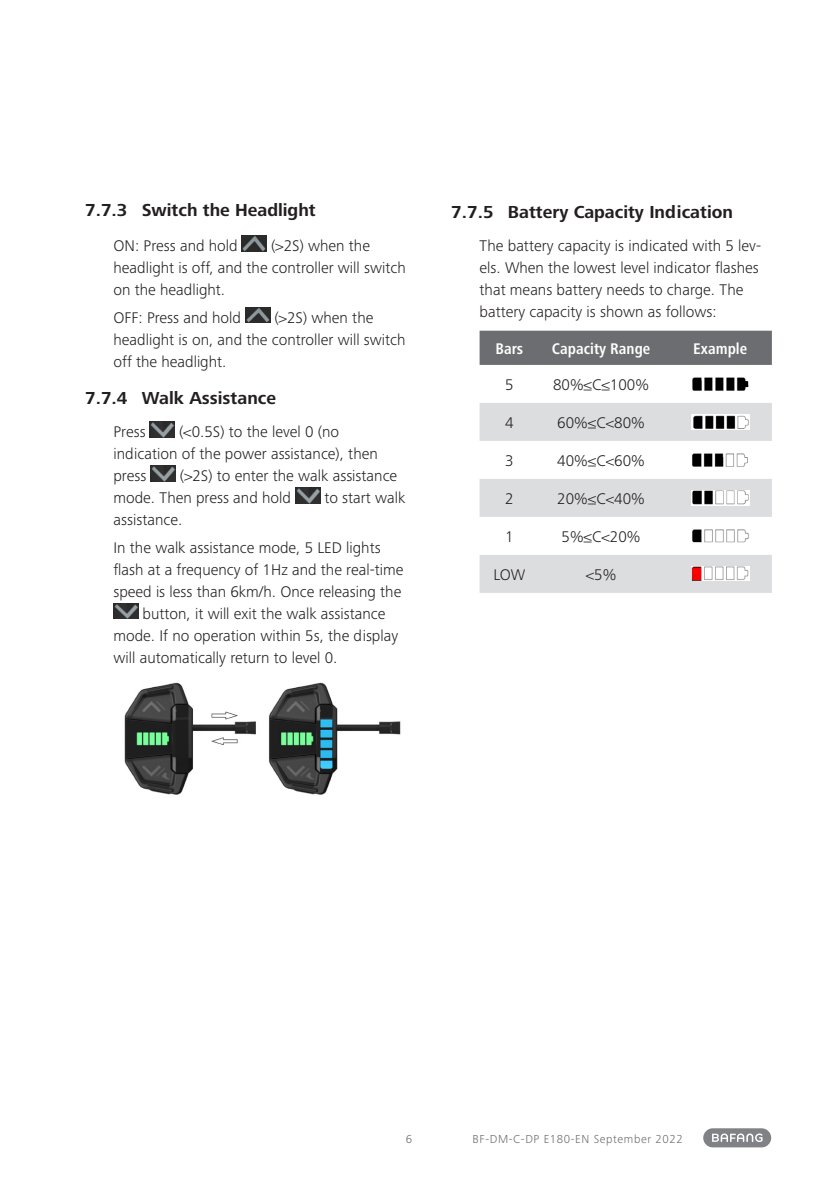
<style>
.page{position:relative;width:840px;height:1191px;background:#fff}
.page>*{position:absolute;margin:0;border:0;box-sizing:border-box;transform-origin:0 0}
.t1{font:700 18px "Frutiger Next Pro";color:#231f20}
.Aufzählung{font:300 16px/22px "Frutiger Next Pro";color:#231f20}
.BAF_Text_en{font:300 16px "Frutiger Next Pro";color:#231f20}
.BAF_Text_Kopfzeile_T{font:700 condensed 16px "Frutiger Next Pro";color:#fff}
.t2{font:300 12px "Frutiger Next Pro";letter-spacing:.05em;color:#6c6d70}
</style>
<div class="page">
<div style="left:702px;top:1128px;width:68px;height:19px;background:#808285;border-radius:10px"></div>
<svg style="left:712px;top:1133px;width:50px;height:9px"></svg>
<img style="left:242px;top:235px;width:25px;height:16px">
<img style="left:245px;top:307px;width:25px;height:16px">
<img style="left:150px;top:422px;width:25px;height:15px">
<img style="left:150px;top:466px;width:25px;height:15px">
<img style="left:295px;top:488px;width:25px;height:15px">
<img style="left:113px;top:603px;width:25px;height:16px">
<div style="left:479px;top:331px;width:292px;height:34px;background:#6c6d70"></div>
<div style="left:479px;top:403px;width:292px;height:38px;background:#dcdddf"></div>
<svg style="left:479px;top:479px;width:292px;height:114px"></svg>
<img style="left:692px;top:377px;width:56px;height:14px">
<img style="left:690px;top:414px;width:58px;height:15px">
<img style="left:692px;top:453px;width:56px;height:14px">
<img style="left:690px;top:490px;width:58px;height:15px">
<img style="left:690px;top:528px;width:58px;height:15px">
<img style="left:690px;top:566px;width:58px;height:14px">
<img style="left:124px;top:682px;width:277px;height:113px">
<p class="t1" style="left:85px;top:199px;width:232px">7.7.3 Switch the Headlight</p>
<p class="Aufzählung" style="left:113px;top:235px;width:126px">ON: Press and hold</p>
<p class="Aufzählung" style="left:113px;top:235px;width:293px;text-indent:157px">(&gt;2S) when the headlight is off, and the controller will switch on the headlight.</p>
<p class="Aufzählung" style="left:113px;top:306px;width:129px">OFF: Press and hold</p>
<p class="Aufzählung" style="left:113px;top:306px;width:293px;text-indent:161px">(&gt;2S) when the headlight is on, and the controller will switch off the headlight.</p>
<p class="t1" style="left:85px;top:387px;width:192px">7.7.4 Walk Assistance</p>
<p class="Aufzählung" style="left:113px;top:421px;width:34px">Press</p>
<p class="Aufzählung" style="left:113px;top:421px;width:266px;text-indent:65px">(&lt;0.5S) to the level 0 (no indication of the power assistance), then press</p>
<p class="Aufzählung" style="left:113px;top:465px;width:285px;text-indent:66px">(&gt;2S) to enter the walk assistance mode. Then press and hold</p>
<p class="Aufzählung" style="left:324px;top:487px;width:83px">to start walk</p>
<p class="Aufzählung" style="left:113px;top:509px;width:70px">assistance.</p>
<p class="Aufzählung" style="left:113px;top:536px;width:268px">In the walk assistance mode, 5 LED lights</p>
<p class="Aufzählung" style="left:113px;top:558px;width:291px">flash at a frequency of 1Hz and the real-time</p>
<p class="Aufzählung" style="left:113px;top:580px;width:289px">speed is less than 6km/h. Once releasing the</p>
<p class="Aufzählung" style="left:143px;top:602px;width:244px">button, it will exit the walk assistance</p>
<p class="Aufzählung" style="left:113px;top:624px;width:286px">mode. If no operation within 5s, the display</p>
<p class="Aufzählung" style="left:113px;top:646px;width:225px">will automatically return to level 0.</p>
<p class="t1" style="left:451px;top:201px;width:283px">7.7.5 Battery Capacity Indication</p>
<p class="Aufzählung" style="left:479px;top:235px;width:283px">The battery capacity is indicated with 5 lev&shy;els. When the lowest level indicator flashes that means battery needs to charge. The battery capacity is shown as follows:</p>
<p class="BAF_Text_Kopfzeile_T" style="left:495px;top:339px;width:29px">Bars</p>
<p class="BAF_Text_Kopfzeile_T" style="left:551px;top:339px;width:100px">Capacity Range</p>
<p class="BAF_Text_Kopfzeile_T" style="left:693px;top:339px;width:55px">Example</p>
<p class="BAF_Text_en" style="left:505px;top:375px;width:10px">5</p>
<p class="BAF_Text_en" style="left:552px;top:375px;width:97px">80%≤C≤100%</p>
<p class="BAF_Text_en" style="left:505px;top:413px;width:10px">4</p>
<p class="BAF_Text_en" style="left:557px;top:413px;width:89px">60%≤C&lt;80%</p>
<p class="BAF_Text_en" style="left:505px;top:451px;width:10px">3</p>
<p class="BAF_Text_en" style="left:557px;top:451px;width:89px">40%≤C&lt;60%</p>
<p class="BAF_Text_en" style="left:505px;top:489px;width:10px">2</p>
<p class="BAF_Text_en" style="left:557px;top:489px;width:89px">20%≤C&lt;40%</p>
<p class="BAF_Text_en" style="left:505px;top:527px;width:10px">1</p>
<p class="BAF_Text_en" style="left:561px;top:527px;width:80px">5%≤C&lt;20%</p>
<p class="BAF_Text_en" style="left:493px;top:565px;width:33px">LOW</p>
<p class="BAF_Text_en" style="left:585px;top:565px;width:32px">&lt;5%</p>
<p class="t2" style="left:405px;top:1132px;width:8px">6</p>
<p class="t2" style="left:472px;top:1132px;width:211px">BF-DM-C-DP E180-EN September 2022</p>
</div>
